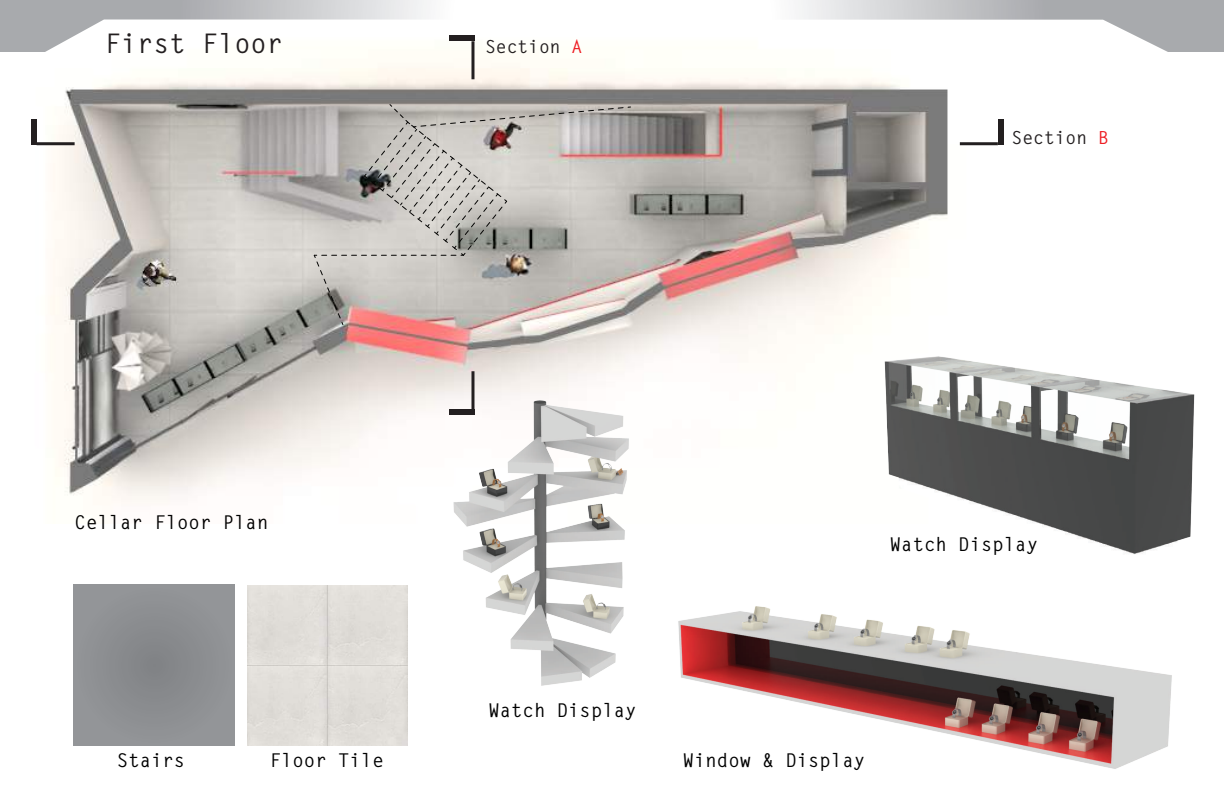
<style>
.page{position:relative;width:1224px;height:792px;background:#fff}
.page>*{position:absolute;margin:0;border:0;box-sizing:border-box;transform-origin:0 0}
.t1{font:700 27px "Letter Gothic Std";color:#231f20}
.t2{font:700 19px "Letter Gothic Std";color:#000}
.t3{font:700 18px "Letter Gothic Std";color:#231f20}
.s1{color:#ee1d23}
</style>
<div class="page">
<img style="left:31px;top:52px;width:973px;height:450px">
<div style="left:74px;top:585px;width:160px;height:160px;background:#8e9093"></div>
<div style="left:247px;top:712px;width:161px;height:33px;background:#e0ddd8"></div>
<img style="left:846px;top:625px;width:326px;height:144px">
<img style="left:886px;top:293px;width:309px;height:262px">
<img style="left:211px;top:493px;width:675px;height:219px">
<svg style="left:0;top:0;width:1223px;height:52px"></svg>
<hr style="left:1223px;top:0;width:1px;height:52px;background:#a8aaad">
<hr style="left:946px;top:90px;width:1px;height:125px;background:#050504">
<hr style="left:37px;top:142px;width:38px;height:3px;background:#231f20">
<div style="left:31px;top:120px;width:6px;height:25px;background:#231f20"></div>
<hr style="left:960px;top:142px;width:38px;height:3px;background:#231f20">
<div style="left:998px;top:120px;width:6px;height:25px;background:#231f20"></div>
<hr style="left:471px;top:41px;width:3px;height:38px;background:#231f20">
<div style="left:449px;top:35px;width:26px;height:6px;background:#231f20"></div>
<svg style="left:70px;top:90px;width:876px;height:403px"></svg>
<h1 class="t1" style="left:105px;top:27px;width:180px">First Floor</h1>
<p class="t3" style="left:485px;top:35px;width:99px">Section <span class="s1">A</span></p>
<p class="t3" style="left:1012px;top:126px;width:99px">Section <span class="s1">B</span></p>
<p class="t2" style="left:75px;top:510px;width:195px">Cellar Floor Plan</p>
<p class="t2" style="left:117px;top:748px;width:70px">Stairs</p>
<p class="t2" style="left:270px;top:749px;width:115px">Floor Tile</p>
<p class="t2" style="left:890px;top:532px;width:150px">Watch Display</p>
<p class="t2" style="left:488px;top:699px;width:150px">Watch Display</p>
<p class="t2" style="left:683px;top:749px;width:184px">Window &amp; Display</p>
</div>
